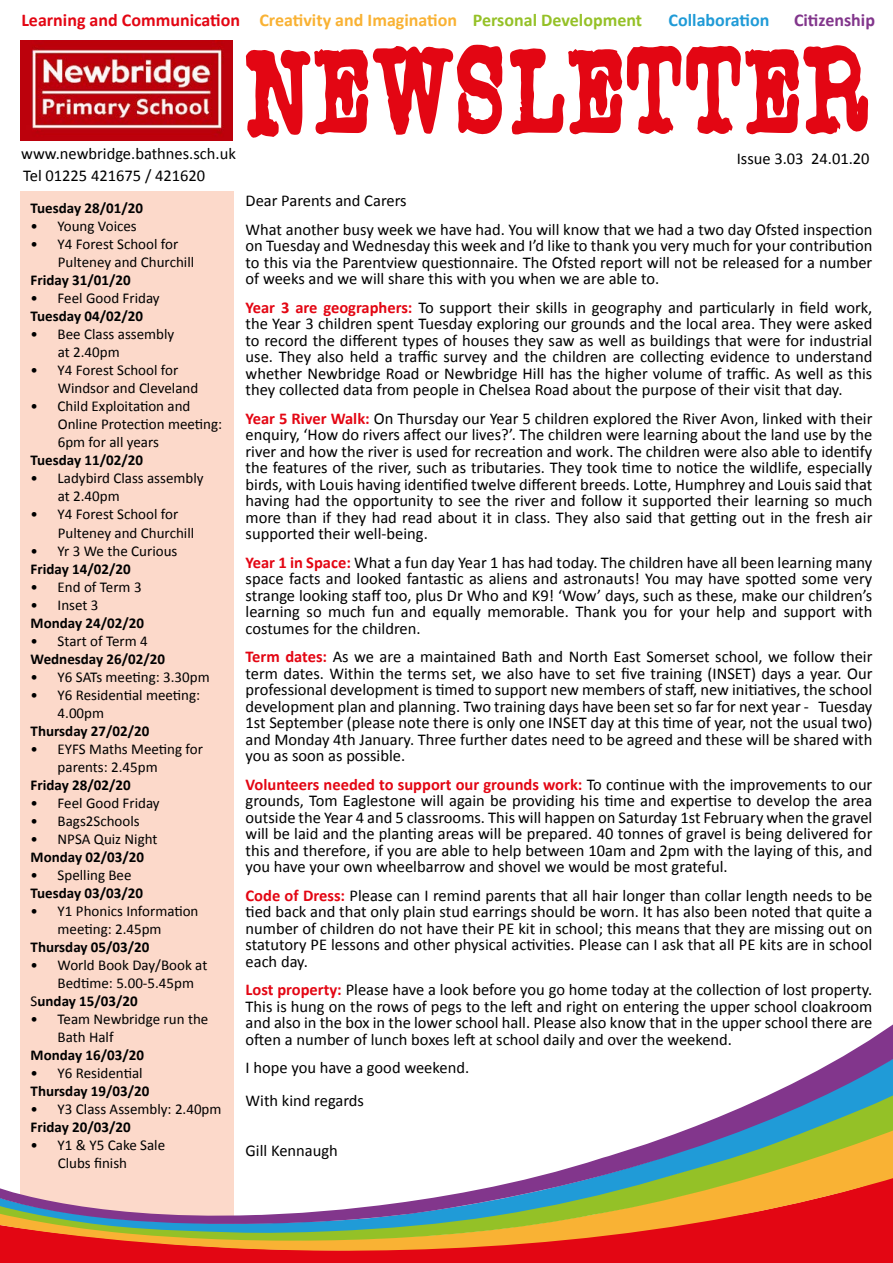
<style>
.page{position:relative;width:893px;height:1263px;background:#fff}
.page>*{position:absolute;margin:0;border:0;box-sizing:border-box;transform-origin:0 0}
.t1{font:103.5px "Radio Newsman";color:#e30613;scale:.67 1}
.t2{font:700 18px "Calibri";color:#e30613}
.t3{font:700 18px "Calibri";color:#209bd7}
.t4{font:700 18px "Calibri";color:#82368c}
.t5{font:16.5px/16.5px "Calibri";color:#000;text-align:justify}
.t6{font:15px/18px "Calibri";color:#000}
.t7{font:700 15px "Calibri";color:#000}
.s1{color:#f9b234}
.s2{color:#95c127}
.s3{font-weight:400}
.s4{font-weight:700;color:#e30613}
</style>
<div class="page">
<div style="left:20px;top:192px;width:214px;height:1071px;background:#fcd9ca"></div>
<img style="left:20px;top:40px;width:213px;height:100px">
<div style="left:0;top:1255px;width:893px;height:8px;background:#e30613"></div>
<svg style="left:0;top:1246px;width:893px;height:9px;background:#e51a16"></svg>
<svg style="left:0;top:1235px;width:893px;height:11px;background:#e25a21"></svg>
<svg style="left:0;top:1225px;width:893px;height:10px;background:#b07c44"></svg>
<svg style="left:0;top:1024px;width:893px;height:201px"></svg>
<p class="t2" style="left:21px;top:9px;width:622px">Learning and Communication <span class="s1">Creativity and Imagination</span> <span class="s2">Personal Development</span></p>
<p class="t3" style="left:669px;top:9px;width:102px">Collaboration</p>
<p class="t4" style="left:794px;top:9px;width:82px">Citizenship</p>
<h1 class="t1" style="left:246px;top:30px;width:936px">NEWSLETTER</h1>
<p class="t5" style="left:737px;top:150px;width:134px">Issue 3.03 24.01.20</p>
<p class="t5" style="left:23px;top:168px;width:184px">Tel 01225 421675 / 421620</p>
<p class="t5" style="left:21px;top:146px;width:216px">www.newbridge.bathnes.sch.uk</p>
<p class="t7" style="left:31px;top:199px;width:114px">Tuesday 28/01/20</p>
<p class="t6" style="left:31px;top:218px;width:108px">• Young Voices</p>
<p class="t6" style="left:58px;top:236px;width:138px;text-indent:-27px">• Y4 Forest School for<br>Pulteney and Churchill</p>
<p class="t7" style="left:31px;top:271px;width:102px">Friday 31/01/20</p>
<p class="t6" style="left:31px;top:290px;width:131px">• Feel Good Friday</p>
<p class="t7" style="left:31px;top:307px;width:114px">Tuesday 04/02/20</p>
<p class="t6" style="left:58px;top:326px;width:118px;text-indent:-27px">• Bee Class assembly at 2.40pm</p>
<p class="t6" style="left:58px;top:362px;width:142px;text-indent:-27px">• Y4 Forest School for<br>Windsor and Cleveland</p>
<p class="t6" style="left:58px;top:398px;width:166px;text-indent:-27px">• Child Exploitation and<br>Online Protection meeting:<br>6pm for all years</p>
<p class="t7" style="left:31px;top:451px;width:114px">Tuesday 11/02/20</p>
<p class="t6" style="left:58px;top:470px;width:147px;text-indent:-27px">• Ladybird Class assembly at 2.40pm</p>
<p class="t6" style="left:58px;top:506px;width:138px;text-indent:-27px">• Y4 Forest School for<br>Pulteney and Churchill</p>
<p class="t6" style="left:31px;top:542px;width:148px">• Yr 3 We the Curious</p>
<p class="t7" style="left:31px;top:559px;width:102px">Friday 14/02/20</p>
<p class="t6" style="left:31px;top:578px;width:113px">• End of Term 3</p>
<p class="t6" style="left:31px;top:596px;width:69px">• Inset 3</p>
<p class="t7" style="left:31px;top:613px;width:115px">Monday 24/02/20</p>
<p class="t6" style="left:31px;top:632px;width:119px">• Start of Term 4</p>
<p class="t7" style="left:31px;top:649px;width:136px">Wednesday 26/02/20</p>
<p class="t6" style="left:31px;top:668px;width:181px">• Y6 SATs meeting: 3.30pm</p>
<p class="t6" style="left:58px;top:686px;width:144px;text-indent:-27px">• Y6 Residential meeting:<br>4.00pm</p>
<p class="t7" style="left:31px;top:721px;width:120px">Thursday 27/02/20</p>
<p class="t6" style="left:58px;top:740px;width:147px;text-indent:-27px">• EYFS Maths Meeting for parents: 2.45pm</p>
<p class="t7" style="left:31px;top:775px;width:102px">Friday 28/02/20</p>
<p class="t6" style="left:31px;top:794px;width:131px">• Feel Good Friday</p>
<p class="t6" style="left:31px;top:812px;width:111px">• Bags2Schools</p>
<p class="t6" style="left:31px;top:830px;width:128px">• NPSA Quiz Night</p>
<p class="t7" style="left:31px;top:847px;width:115px">Monday 02/03/20</p>
<p class="t6" style="left:31px;top:866px;width:102px">• Spelling Bee</p>
<p class="t7" style="left:31px;top:883px;width:114px">Tuesday 03/03/20</p>
<p class="t6" style="left:58px;top:902px;width:142px;text-indent:-27px">• Y1 Phonics Information meeting: 2.45pm</p>
<p class="t7" style="left:31px;top:937px;width:120px">Thursday 05/03/20</p>
<p class="t6" style="left:31px;top:956px;width:178px">• World Book Day/Book at</p>
<p class="t6" style="left:58px;top:974px;width:138px">Bedtime: 5.00-5.45pm</p>
<p class="t7" style="left:31px;top:991px;width:109px"><span class="s3">S</span>unday 15/03/20</p>
<p class="t6" style="left:58px;top:1010px;width:152px;text-indent:-27px">• Team Newbridge run the<br>Bath Half</p>
<p class="t7" style="left:31px;top:1045px;width:115px">Monday 16/03/20</p>
<p class="t6" style="left:31px;top:1064px;width:114px">• Y6 Residential</p>
<p class="t7" style="left:31px;top:1081px;width:120px">Thursday 19/03/20</p>
<p class="t6" style="left:31px;top:1100px;width:192px">• Y3 Class Assembly: 2.40pm</p>
<p class="t7" style="left:31px;top:1117px;width:102px">Friday 20/03/20</p>
<p class="t6" style="left:58px;top:1136px;width:109px;text-indent:-27px">• Y1 &amp; Y5 Cake Sale<br>Clubs finish</p>
<p class="t5" style="left:246px;top:186px;width:628px;line-height:28.5px">Dear Parents and Carers<br>What another busy week we have had. You will know that we had a two day Ofsted inspection</p>
<p class="t5" style="left:246px;top:237px;width:628px">on Tuesday and Wednesday this week and I’d like to thank you very much for your contribution to this via the Parentview questionnaire. The Ofsted report will not be released for a number of weeks and we will share this with you when we are able to.</p>
<p class="t5" style="left:246px;top:299px;width:628px"><span class="s4">Year 3 are geographers:</span> To support their skills in geography and particularly in field work, the Year 3 children spent Tuesday exploring our grounds and the local area. They were asked to record the different types of houses they saw as well as buildings that were for industrial use. They also held a traffic survey and the children are collecting evidence to understand whether Newbridge Road or Newbridge Hill has the higher volume of traffic. As well as this they collected data from people in Chelsea Road about the purpose of their visit that day.</p>
<p class="t5" style="left:246px;top:410px;width:628px"><span class="s4">Year 5 River Walk:</span> On Thursday our Year 5 children explored the River Avon, linked with their enquiry, ‘How do rivers affect our lives?’. The children were learning about the land use by the river and how the river is used for recreation and work. The children were also able to identify the features of the river, such as tributaries. They took time to notice the wildlife, especially birds, with Louis having identified twelve different breeds. Lotte, Humphrey and Louis said that having had the opportunity to see the river and follow it supported their learning so much more than if they had read about it in class. They also said that getting out in the fresh air supported their well-being.</p>
<p class="t5" style="left:246px;top:554px;width:628px"><span class="s4">Year 1 in Space:</span> What a fun day Year 1 has had today. The children have all been learning many space facts and looked fantastic as aliens and astronauts! You may have spotted some very strange looking staff too, plus Dr Who and K9! ‘Wow’ days, such as these, make our children’s learning so much fun and equally memorable. Thank you for your help and support with costumes for the children.</p>
<p class="t5" style="left:246px;top:648px;width:628px"><span class="s4">Term dates:</span> As we are a maintained Bath and North East Somerset school, we follow their term dates. Within the terms set, we also have to set five training (INSET) days a year. Our professional development is timed to support new members of staff, new initiatives, the school development plan and planning. Two training days have been set so far for next year - Tuesday 1st September (please note there is only one INSET day at this time of year, not the usual two) and Monday 4th January. Three further dates need to be agreed and these will be shared with you as soon as possible.</p>
<p class="t5" style="left:246px;top:776px;width:628px"><span class="s4">Volunteers needed to support our grounds work:</span> To continue with the improvements to our grounds, Tom Eaglestone will again be providing his time and expertise to develop the area outside the Year 4 and 5 classrooms. This will happen on Saturday 1st February when the gravel will be laid and the planting areas will be prepared. 40 tonnes of gravel is being delivered for this and therefore, if you are able to help between 10am and 2pm with the laying of this, and you have your own wheelbarrow and shovel we would be most grateful.</p>
<p class="t5" style="left:246px;top:887px;width:628px"><span class="s4">Code of Dress:</span> Please can I remind parents that all hair longer than collar length needs to be tied back and that only plain stud earrings should be worn. It has also been noted that quite a number of children do not have their PE kit in school; this means that they are missing out on statutory PE lessons and other physical activities. Please can I ask that all PE kits are in school each day.</p>
<p class="t5" style="left:246px;top:981px;width:628px"><span class="s4">Lost property:</span> Please have a look before you go home today at the collection of lost property.<br>This is hung on the rows of pegs to the left and right on entering the upper school cloakroom and also in the box in the lower school hall. Please also know that in the upper school there are often a number of lunch boxes left at school daily and over the weekend.</p>
<p class="t5" style="left:246px;top:1051px;width:225px;line-height:33px">I hope you have a good weekend.<br>With kind regards</p>
<p class="t5" style="left:246px;top:1142px;width:94px">Gill Kennaugh</p>
</div>
